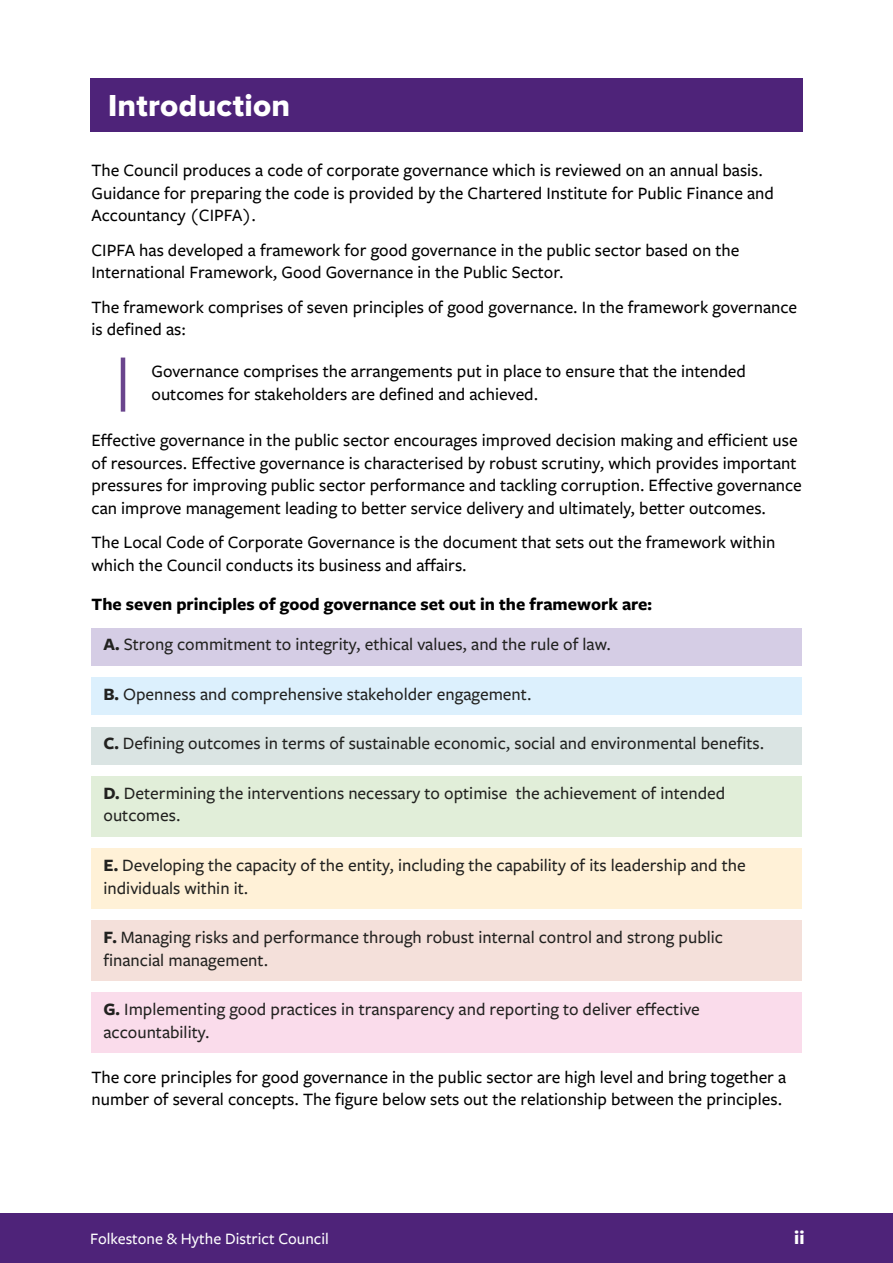
<style>
.page{position:relative;width:893px;height:1263px;background:#fff}
.page>*{position:absolute;margin:0;border:0;box-sizing:border-box;transform-origin:0 0}
.t1{font:31.5px "Proxima Nova Extrabld";letter-spacing:.01em;color:#fff}
.t2{font:700 19.5px "Freight Sans Pro";color:#fff}
.t3{font:500 18px/22.5px "Freight Sans Pro";color:#000}
.t4{font:500 18px/22.5px "Freight Sans Pro";color:#222220}
.t5{font:700 18px "Freight Sans Pro";color:#000}
.t6{font:500 16.5px "Freight Sans Pro";color:#fff}
.s1{font-weight:700}
</style>
<div class="page">
<div style="left:0;top:1213px;width:893px;height:50px;background:#4e2379"></div>
<div style="left:90px;top:78px;width:713px;height:53px;background:#4e2379"></div>
<hr style="left:121px;top:358px;width:4px;height:54px;background:#6a458d">
<div style="left:92px;top:628px;width:710px;height:37px;background:#d5cde5"></div>
<div style="left:92px;top:677px;width:710px;height:38px;background:#dcf0fd"></div>
<div style="left:92px;top:727px;width:710px;height:37px;background:#dae4e3"></div>
<div style="left:92px;top:776px;width:710px;height:60px;background:#e1eed9"></div>
<div style="left:92px;top:848px;width:710px;height:60px;background:#fff1d7"></div>
<div style="left:92px;top:920px;width:710px;height:60px;background:#f4e0da"></div>
<div style="left:92px;top:992px;width:710px;height:60px;background:#fadceb"></div>
<h1 class="t1" style="left:108px;top:92px;width:184px">Introduction</h1>
<p class="t3" style="left:92px;top:159px;width:684px">The Council produces a code of corporate governance which is reviewed on an annual basis.<br>Guidance for preparing the code is provided by the Chartered Institute for Public Finance and<br>Accountancy (CIPFA).</p>
<p class="t3" style="left:92px;top:238px;width:649px">CIPFA has developed a framework for good governance in the public sector based on the<br>International Framework, Good Governance in the Public Sector.</p>
<p class="t3" style="left:92px;top:295px;width:707px">The framework comprises of seven principles of good governance. In the framework governance is defined as:</p>
<p class="t3" style="left:152px;top:360px;width:596px">Governance comprises the arrangements put in place to ensure that the intended outcomes for stakeholders are defined and achieved.</p>
<p class="t3" style="left:92px;top:429px;width:712px">Effective governance in the public sector encourages improved decision making and efficient use of resources. Effective governance is characterised by robust scrutiny, which provides important pressures for improving public sector performance and tackling corruption. Effective governance can improve management leading to better service delivery and ultimately, better outcomes.</p>
<p class="t3" style="left:92px;top:531px;width:685px">The Local Code of Corporate Governance is the document that sets out the framework within which the Council conducts its business and affairs.</p>
<p class="t5" style="left:92px;top:592px;width:562px">The seven principles of good governance set out in the framework are:</p>
<p class="t4" style="left:104px;top:633px;width:509px"><span class="s1">A.</span> Strong commitment to integrity, ethical values, and the rule of law.</p>
<p class="t4" style="left:104px;top:682px;width:429px"><span class="s1">B.</span> Openness and comprehensive stakeholder engagement.</p>
<p class="t4" style="left:104px;top:732px;width:662px"><span class="s1">C.</span> Defining outcomes in terms of sustainable economic, social and environmental benefits.</p>
<p class="t4" style="left:104px;top:781px;width:623px"><span class="s1">D.</span> Determining the interventions necessary to optimise the achievement of intended outcomes.</p>
<p class="t4" style="left:104px;top:853px;width:644px"><span class="s1">E.</span> Developing the capacity of the entity, including the capability of its leadership and the individuals within it.</p>
<p class="t4" style="left:104px;top:925px;width:621px"><span class="s1">F.</span> Managing risks and performance through robust internal control and strong public financial management.</p>
<p class="t4" style="left:104px;top:997px;width:598px"><span class="s1">G.</span> Implementing good practices in transparency and reporting to deliver effective accountability.</p>
<p class="t3" style="left:92px;top:1065px;width:696px">The core principles for good governance in the public sector are high level and bring together a number of several concepts. The figure below sets out the relationship between the principles.</p>
<p class="t6" style="left:90px;top:1227px;width:240px">Folkestone &amp; Hythe District Council</p>
<p class="t2" style="left:794px;top:1224px;width:12px">ii</p>
</div>
